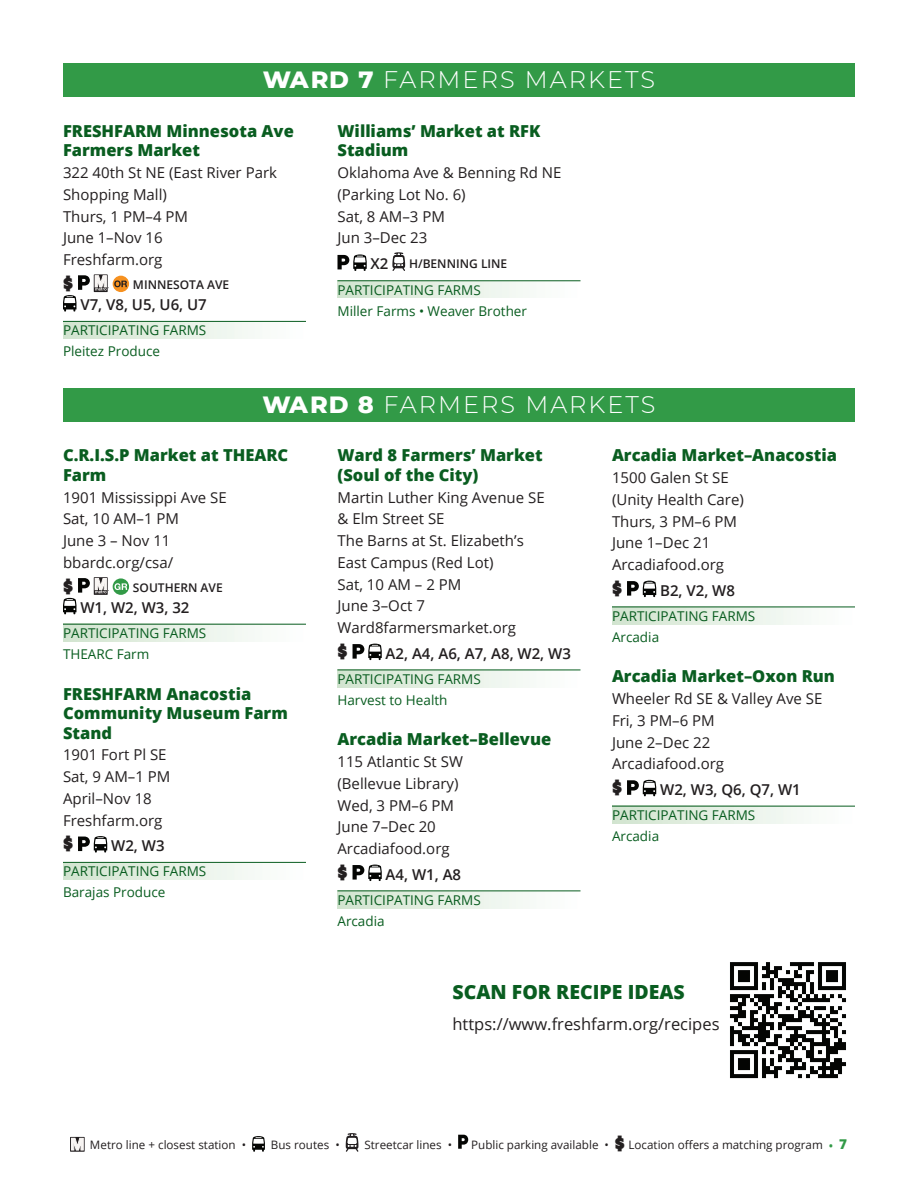
<style>
.page{position:relative;width:918px;height:1188px;background:#fff}
.page>*{position:absolute;margin:0;border:0;box-sizing:border-box;transform-origin:0 0}
.t1{font:300 24px "Montserrat";letter-spacing:.085em;color:#fff}
.t2{font:800 19.5px "Open Sans";color:#095d20}
.t3{font:18px "Azo Sans Uber";color:#231f20}
.t4{font:800 16.5px/19.5px "Open Sans";color:#095d20}
.t5{font:16.5px "Open Sans";color:#231f20}
.t6{font:15px/21.8px "Open Sans";color:#231f20}
.t7{font:600 15px "Open Sans";color:#231f20}
.t8{font:13.5px/21px "Open Sans";color:#095d20}
.t9{font:600 12px "Open Sans";color:#231f20}
.t10{font:11.7px "Open Sans";color:#231f20}
.s1{font-weight:800}
.s2{font-family:"Azo Sans Uber";font-size:18px}
.s3{font-weight:600;color:#329a47}
.s4{font-weight:800;font-size:13.5px;color:#329a47}
</style>
<div class="page">
<svg style="left:70px;top:1137px;width:15px;height:15px"></svg>
<svg style="left:71px;top:1138px;width:13px;height:13px"></svg>
<svg style="left:252px;top:1136px;width:13px;height:16px"></svg>
<svg style="left:346px;top:1133px;width:13px;height:19px"></svg>
<svg style="left:458px;top:1135px;width:10px;height:14px"></svg>
<div style="left:63px;top:63px;width:792px;height:34px;background:#329a47"></div>
<div style="left:63px;top:321px;width:243px;height:18px;background:linear-gradient(to right,#d2e4cf,#fff)"></div>
<hr style="left:63px;top:321px;width:243px;height:1px;background:#095d20">
<svg style="left:94px;top:274px;width:14px;height:18px"></svg>
<svg style="left:113px;top:276px;width:16px;height:16px"></svg>
<svg style="left:63px;top:275px;width:64px;height:37px"></svg>
<div style="left:338px;top:281px;width:242px;height:17px;background:linear-gradient(to right,#d2e4cf,#fff)"></div>
<hr style="left:338px;top:280px;width:242px;height:1px;background:#095d20">
<svg style="left:338px;top:254px;width:29px;height:17px"></svg>
<svg style="left:392px;top:252px;width:13px;height:19px"></svg>
<div style="left:63px;top:388px;width:792px;height:34px;background:#329a47"></div>
<div style="left:63px;top:624px;width:243px;height:17px;background:linear-gradient(to right,#d2e4cf,#fff)"></div>
<hr style="left:63px;top:624px;width:243px;height:1px;background:#095d20">
<div style="left:63px;top:862px;width:243px;height:18px;background:linear-gradient(to right,#d2e4cf,#fff)"></div>
<hr style="left:63px;top:862px;width:243px;height:1px;background:#095d20">
<svg style="left:94px;top:577px;width:14px;height:18px"></svg>
<svg style="left:113px;top:578px;width:16px;height:17px"></svg>
<svg style="left:63px;top:578px;width:64px;height:37px"></svg>
<svg style="left:78px;top:836px;width:29px;height:17px"></svg>
<div style="left:338px;top:670px;width:242px;height:17px;background:linear-gradient(to right,#d2e4cf,#fff)"></div>
<hr style="left:338px;top:670px;width:242px;height:1px;background:#095d20">
<div style="left:338px;top:891px;width:242px;height:17px;background:linear-gradient(to right,#d2e4cf,#fff)"></div>
<hr style="left:338px;top:891px;width:242px;height:1px;background:#095d20">
<svg style="left:353px;top:644px;width:29px;height:16px"></svg>
<svg style="left:353px;top:864px;width:29px;height:17px"></svg>
<div style="left:612px;top:607px;width:243px;height:17px;background:linear-gradient(to right,#d2e4cf,#fff)"></div>
<hr style="left:612px;top:607px;width:243px;height:1px;background:#095d20">
<div style="left:612px;top:806px;width:243px;height:17px;background:linear-gradient(to right,#d2e4cf,#fff)"></div>
<hr style="left:612px;top:806px;width:243px;height:1px;background:#095d20">
<svg style="left:627px;top:581px;width:29px;height:16px"></svg>
<svg style="left:627px;top:780px;width:29px;height:17px"></svg>
<img style="left:730px;top:962px;width:116px;height:117px">
<h1 class="t1" style="left:263px;top:63px;width:394px"><span class="s1">WARD 7</span> FARMERS MARKETS</h1>
<p class="t4" style="left:63px;top:120px;width:232px">FRESHFARM Minnesota Ave<br>Farmers Market</p>
<p class="t6" style="left:63px;top:161px;width:216px">322 40th St NE (East River Park<br>Shopping Mall)<br>Thurs, 1 PM–4 PM<br>June 1–Nov 16<br>Freshfarm.org</p>
<p class="t3" style="left:63px;top:271px;width:12px">$</p>
<p class="t9" style="left:133px;top:276px;width:98px">MINNESOTA AVE</p>
<p class="t7" style="left:80px;top:294px;width:128px">V7, V8, U5, U6, U7</p>
<p class="t8" style="left:63px;top:320px;width:145px">PARTICIPATING FARMS<br>Pleitez Produce</p>
<p class="t4" style="left:338px;top:120px;width:204px">Williams’ Market at RFK<br>Stadium</p>
<p class="t6" style="left:338px;top:161px;width:226px">Oklahoma Ave &amp; Benning Rd NE (Parking Lot No. 6)<br>Sat, 8 AM–3 PM<br>Jun 3–Dec 23</p>
<p class="t7" style="left:371px;top:254px;width:19px">X2</p>
<p class="t9" style="left:409px;top:255px;width:100px">H/BENNING LINE</p>
<p class="t8" style="left:338px;top:279px;width:191px">PARTICIPATING FARMS<br>Miller Farms • Weaver Brother</p>
<h1 class="t1" style="left:263px;top:388px;width:394px"><span class="s1">WARD 8</span> FARMERS MARKETS</h1>
<p class="t4" style="left:63px;top:445px;width:227px">C.R.I.S.P Market at THEARC<br>Farm</p>
<p class="t6" style="left:63px;top:486px;width:165px">1901 Mississippi Ave SE<br>Sat, 10 AM–1 PM<br>June 3 – Nov 11 bbardc.org/csa/</p>
<p class="t3" style="left:63px;top:574px;width:12px">$</p>
<p class="t9" style="left:133px;top:579px;width:91px">SOUTHERN AVE</p>
<p class="t7" style="left:80px;top:597px;width:111px">W1, W2, W3, 32</p>
<p class="t8" style="left:63px;top:622px;width:145px">PARTICIPATING FARMS<br>THEARC Farm</p>
<p class="t4" style="left:63px;top:683px;width:226px">FRESHFARM Anacostia<br>Community Museum Farm<br>Stand</p>
<p class="t6" style="left:63px;top:744px;width:109px">1901 Fort Pl SE<br>Sat, 9 AM–1 PM<br>April–Nov 18<br>Freshfarm.org</p>
<p class="t3" style="left:63px;top:832px;width:12px">$</p>
<p class="t7" style="left:111px;top:835px;width:55px">W2, W3</p>
<p class="t8" style="left:63px;top:861px;width:145px">PARTICIPATING FARMS<br>Barajas Produce</p>
<p class="t4" style="left:612px;top:445px;width:227px">Arcadia Market–Anacostia</p>
<p class="t6" style="left:612px;top:466px;width:133px">1500 Galen St SE (Unity Health Care)<br>Thurs, 3 PM–6 PM<br>June 1–Dec 21<br>Arcadiafood.org</p>
<p class="t3" style="left:612px;top:576px;width:12px">$</p>
<p class="t7" style="left:660px;top:580px;width:76px">B2, V2, W8</p>
<p class="t8" style="left:612px;top:605px;width:145px">PARTICIPATING FARMS<br>Arcadia</p>
<p class="t4" style="left:612px;top:666px;width:224px">Arcadia Market–Oxon Run</p>
<p class="t6" style="left:612px;top:687px;width:212px">Wheeler Rd SE &amp; Valley Ave SE<br>Fri, 3 PM–6 PM<br>June 2–Dec 22<br>Arcadiafood.org</p>
<p class="t3" style="left:612px;top:776px;width:12px">$</p>
<p class="t7" style="left:660px;top:779px;width:142px">W2, W3, Q6, Q7, W1</p>
<p class="t8" style="left:612px;top:804px;width:145px">PARTICIPATING FARMS<br>Arcadia</p>
<p class="t4" style="left:338px;top:445px;width:207px">Ward 8 Farmers’ Market (Soul of the City)</p>
<p class="t6" style="left:338px;top:486px;width:209px">Martin Luther King Avenue SE &amp; Elm Street SE<br>The Barns at St. Elizabeth’s<br>East Campus (Red Lot)<br>Sat, 10 AM – 2 PM<br>June 3–Oct 7<br>Ward8farmersmarket.org</p>
<p class="t3" style="left:338px;top:639px;width:12px">$</p>
<p class="t7" style="left:386px;top:643px;width:187px">A2, A4, A6, A7, A8, W2, W3</p>
<p class="t8" style="left:338px;top:668px;width:145px">PARTICIPATING FARMS<br>Harvest to Health</p>
<p class="t4" style="left:338px;top:729px;width:215px">Arcadia Market–Bellevue</p>
<p class="t6" style="left:338px;top:750px;width:127px">115 Atlantic St SW (Bellevue Library)<br>Wed, 3 PM–6 PM<br>June 7–Dec 20<br>Arcadiafood.org</p>
<p class="t3" style="left:338px;top:860px;width:12px">$</p>
<p class="t7" style="left:386px;top:864px;width:77px">A4, W1, A8</p>
<p class="t8" style="left:338px;top:889px;width:145px">PARTICIPATING FARMS<br>Arcadia</p>
<h2 class="t2" style="left:453px;top:977px;width:234px">SCAN FOR RECIPE IDEAS</h2>
<p class="t5" style="left:453px;top:1013px;width:269px">https://www.freshfarm.org/recipes</p>
<p class="t10" style="left:90px;top:1136px;width:158px">Metro line + closest station •</p>
<p class="t10" style="left:271px;top:1136px;width:70px">Bus routes •</p>
<p class="t10" style="left:364px;top:1136px;width:89px">Streetcar lines •</p>
<p class="t10" style="left:471px;top:1136px;width:377px">Public parking available • <span class="s2">$</span> Location offers a matching program <span class="s3">•</span> <span class="s4">7</span></p>
</div>
